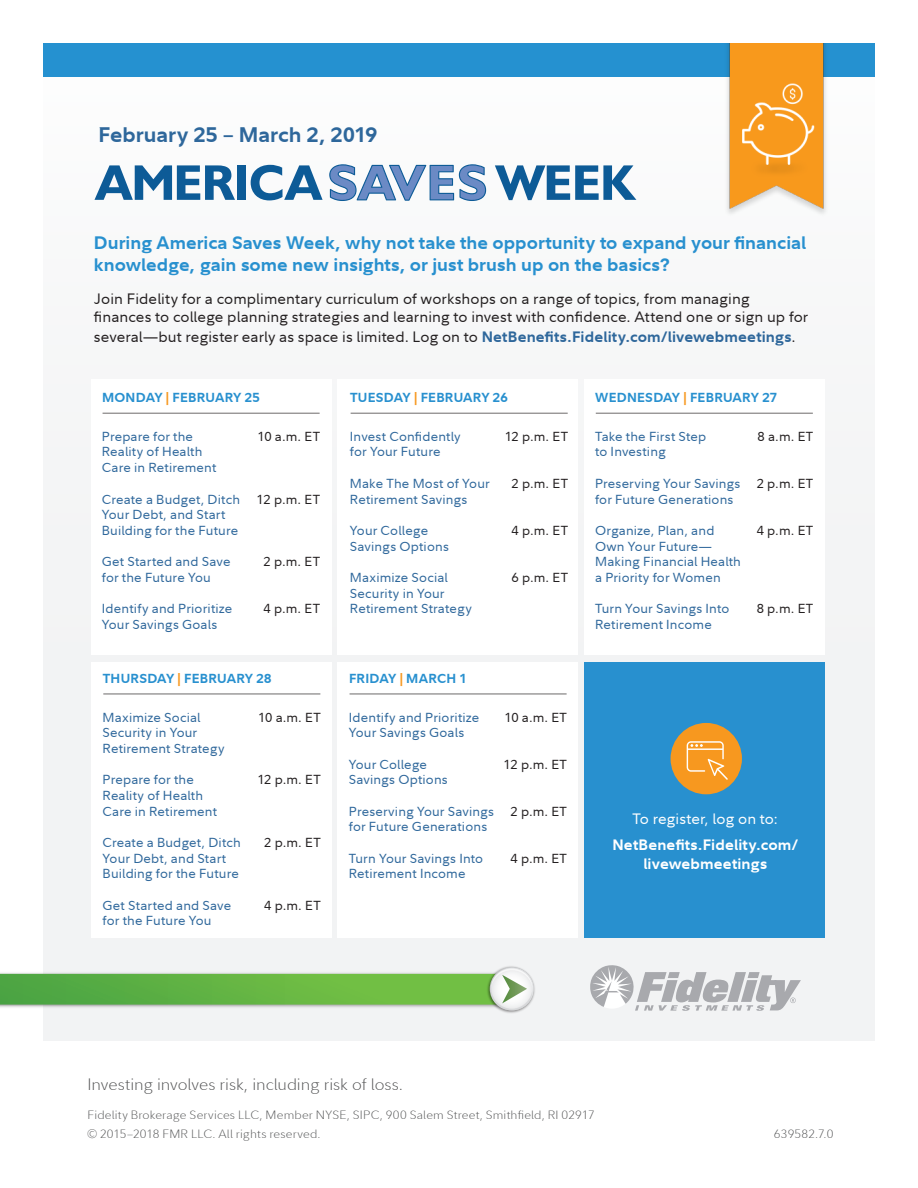
<style>
.page{position:relative;width:918px;height:1188px;background:#fff}
.page>*{position:absolute;margin:0;border:0;box-sizing:border-box;transform-origin:0 0}
.t1{font:700 21px "Fidelity Sans";color:#2e679b}
.t2{font:700 18px/22.5px "Fidelity Sans";color:#2890cf}
.t3{font:300 16.5px "Fidelity Sans";letter-spacing:-.005em;color:#4b4c4d}
.t4{font:15px/18px "Fidelity Sans";letter-spacing:.005em;color:#231f20}
.t5{font:700 15px/19.5px "Fidelity Sans";letter-spacing:.01em;color:#fff;text-align:center}
.t6{font:15px "Fidelity Sans";letter-spacing:.005em;color:#fff}
.t7{font:13.05px/15.6px "Fidelity Sans";letter-spacing:.01em;color:#2e679b}
.t8{font:13.05px "Fidelity Sans";letter-spacing:.035em;color:#231f20}
.t9{font:700 13.05px "Fidelity Sans";letter-spacing:.02em;color:#2890cf}
.t10{font:300 12px "Fidelity Sans";letter-spacing:.015em;color:#4b4c4d}
.s1{font-weight:700;color:#2e679b}
.s2{color:#f7981f}
</style>
<div class="page">
<div style="left:43px;top:43px;width:832px;height:998px;background:#f2f3f4"></div>
<svg style="left:95px;top:165px;width:140px;height:35px"></svg>
<div style="left:237px;top:165px;width:9px;height:35px;background:#0d5b97"></div>
<svg style="left:251px;top:165px;width:72px;height:35px"></svg>
<svg style="left:329px;top:164px;width:157px;height:37px"></svg>
<svg style="left:495px;top:165px;width:141px;height:35px"></svg>
<div style="left:43px;top:43px;width:832px;height:33px;background:#2591d0"></div>
<img style="left:712px;top:43px;width:130px;height:169px">
<img style="left:500px;top:966px;width:35px;height:47px">
<svg style="left:490px;top:967px;width:44px;height:43px"></svg>
<svg style="left:0;top:968px;width:532px;height:42px"></svg>
<svg style="left:590px;top:965px;width:211px;height:46px"></svg>
<div style="left:91px;top:379px;width:240px;height:276px;background:#fff"></div>
<div style="left:91px;top:662px;width:240px;height:275px;background:#fff"></div>
<div style="left:337px;top:379px;width:241px;height:276px;background:#fff"></div>
<div style="left:337px;top:662px;width:241px;height:275px;background:#fff"></div>
<div style="left:584px;top:379px;width:240px;height:276px;background:#fff"></div>
<div style="left:584px;top:662px;width:240px;height:275px;background:#2890cf"></div>
<hr style="left:103px;top:413px;width:217px;height:1px;background:#231f20">
<hr style="left:103px;top:694px;width:217px;height:1px;background:#231f20">
<hr style="left:350px;top:694px;width:217px;height:1px;background:#231f20">
<hr style="left:351px;top:413px;width:217px;height:1px;background:#231f20">
<hr style="left:596px;top:413px;width:217px;height:1px;background:#231f20">
<div style="left:671px;top:723px;width:71px;height:71px;background:#f7981f;border-radius:50%"></div>
<svg style="left:687px;top:741px;width:41px;height:39px"></svg>
<p class="t1" style="left:98px;top:120px;width:280px">February 25 – March 2, 2019</p>
<p class="t2" style="left:94px;top:231px;width:714px">During America Saves Week, why not take the opportunity to expand your financial knowledge, gain some new insights, or just brush up on the basics?</p>
<p class="t4" style="left:94px;top:290px;width:716px">Join Fidelity for a complimentary curriculum of workshops on a range of topics, from managing finances to college planning strategies and learning to invest with confidence. Attend one or sign up for</p>
<p class="t4" style="left:94px;top:328px;width:703px">several—but register early as space is limited. Log on to <span class="s1">NetBenefits.Fidelity.com/livewebmeetings</span>.</p>
<p class="t9" style="left:102px;top:389px;width:159px">MONDAY <span class="s2">|</span> FEBRUARY 25</p>
<p class="t7" style="left:102px;top:428px;width:116px">Prepare for the<br>Reality of Health<br>Care in Retirement</p>
<p class="t8" style="left:257px;top:428px;width:64px">10 a.m. ET</p>
<p class="t7" style="left:102px;top:491px;width:140px">Create a Budget, Ditch<br>Your Debt, and Start<br>Building for the Future</p>
<p class="t8" style="left:257px;top:490px;width:65px">12 p.m. ET</p>
<p class="t7" style="left:102px;top:554px;width:130px">Get Started and Save for the Future You</p>
<p class="t8" style="left:263px;top:553px;width:58px">2 p.m. ET</p>
<p class="t7" style="left:102px;top:601px;width:132px">Identify and Prioritize<br>Your Savings Goals</p>
<p class="t8" style="left:263px;top:600px;width:58px">4 p.m. ET</p>
<p class="t9" style="left:350px;top:389px;width:159px">TUESDAY <span class="s2">|</span> FEBRUARY 26</p>
<p class="t9" style="left:595px;top:389px;width:183px">WEDNESDAY <span class="s2">|</span> FEBRUARY 27</p>
<p class="t7" style="left:350px;top:428px;width:112px">Invest Confidently for Your Future</p>
<p class="t8" style="left:505px;top:428px;width:65px">12 p.m. ET</p>
<p class="t7" style="left:350px;top:475px;width:141px">Make The Most of Your<br>Retirement Savings</p>
<p class="t8" style="left:512px;top:475px;width:58px">2 p.m. ET</p>
<p class="t7" style="left:350px;top:522px;width:100px">Your College<br>Savings Options</p>
<p class="t8" style="left:512px;top:522px;width:58px">4 p.m. ET</p>
<p class="t7" style="left:350px;top:569px;width:123px">Maximize Social<br>Security in Your<br>Retirement Strategy</p>
<p class="t8" style="left:512px;top:569px;width:58px">6 p.m. ET</p>
<p class="t7" style="left:595px;top:428px;width:113px">Take the First Step to Investing</p>
<p class="t8" style="left:758px;top:428px;width:57px">8 a.m. ET</p>
<p class="t7" style="left:595px;top:475px;width:147px">Preserving Your Savings for Future Generations</p>
<p class="t8" style="left:757px;top:475px;width:58px">2 p.m. ET</p>
<p class="t7" style="left:595px;top:522px;width:147px">Organize, Plan, and<br>Own Your Future—<br>Making Financial Health a Priority for Women</p>
<p class="t8" style="left:757px;top:522px;width:58px">4 p.m. ET</p>
<p class="t7" style="left:595px;top:601px;width:136px">Turn Your Savings Into<br>Retirement Income</p>
<p class="t8" style="left:757px;top:600px;width:58px">8 p.m. ET</p>
<p class="t9" style="left:103px;top:670px;width:170px">THURSDAY <span class="s2">|</span> FEBRUARY 28</p>
<p class="t9" style="left:349px;top:670px;width:119px">FRIDAY <span class="s2">|</span> MARCH 1</p>
<p class="t7" style="left:103px;top:709px;width:123px">Maximize Social<br>Security in Your<br>Retirement Strategy</p>
<p class="t8" style="left:258px;top:709px;width:64px">10 a.m. ET</p>
<p class="t7" style="left:103px;top:772px;width:116px">Prepare for the<br>Reality of Health<br>Care in Retirement</p>
<p class="t8" style="left:257px;top:771px;width:65px">12 p.m. ET</p>
<p class="t7" style="left:103px;top:835px;width:140px">Create a Budget, Ditch<br>Your Debt, and Start<br>Building for the Future</p>
<p class="t8" style="left:264px;top:834px;width:58px">2 p.m. ET</p>
<p class="t7" style="left:103px;top:897px;width:130px">Get Started and Save for the Future You</p>
<p class="t8" style="left:264px;top:897px;width:58px">4 p.m. ET</p>
<p class="t7" style="left:349px;top:709px;width:132px">Identify and Prioritize<br>Your Savings Goals</p>
<p class="t8" style="left:504px;top:709px;width:64px">10 a.m. ET</p>
<p class="t7" style="left:349px;top:756px;width:100px">Your College<br>Savings Options</p>
<p class="t8" style="left:504px;top:756px;width:65px">12 p.m. ET</p>
<p class="t7" style="left:349px;top:803px;width:147px">Preserving Your Savings for Future Generations</p>
<p class="t8" style="left:510px;top:803px;width:58px">2 p.m. ET</p>
<p class="t7" style="left:349px;top:850px;width:136px">Turn Your Savings Into<br>Retirement Income</p>
<p class="t8" style="left:510px;top:850px;width:58px">4 p.m. ET</p>
<p class="t6" style="left:632px;top:809px;width:147px">To register, log on to:</p>
<p class="t5" style="left:612px;top:834px;width:187px">NetBenefits.Fidelity.com/ livewebmeetings</p>
<p class="t3" style="left:87px;top:1074px;width:317px">Investing involves risk, including risk of loss.</p>
<p class="t10" style="left:87px;top:1107px;width:509px">Fidelity Brokerage Services LLC, Member NYSE, SIPC, 900 Salem Street, Smithfield, RI 02917</p>
<p class="t10" style="left:87px;top:1126px;width:235px">© 2015–2018 FMR LLC. All rights reserved.</p>
<p class="t10" style="left:774px;top:1126px;width:61px">639582.7.0</p>
</div>
